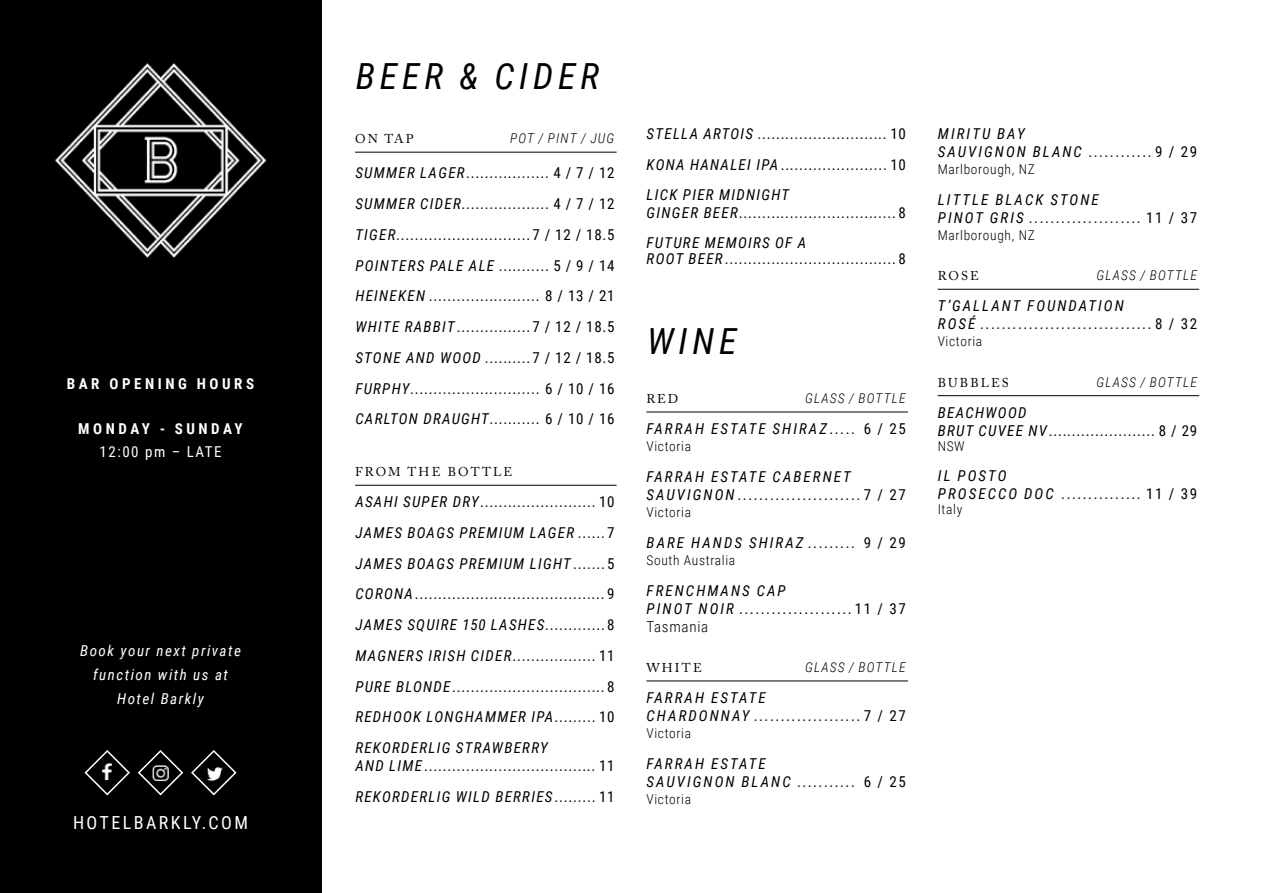
<style>
.page{position:relative;width:1263px;height:893px;background:#fff}
.page>*{position:absolute;margin:0;border:0;box-sizing:border-box;transform-origin:0 0}
.t1{font:italic 36px "Roboto Condensed";letter-spacing:.135em;color:#000}
.t2{font:18px "Roboto Condensed";letter-spacing:.135em;color:#fff}
.t3{font:italic 15px/30.8px "Roboto Condensed";letter-spacing:.085em;color:#000;text-align:justify}
.t4{font:italic 15px/18px "Roboto Condensed";letter-spacing:.135em;color:#000}
.t5{font:15px/18px "Roboto Condensed";color:#000}
.t6{font:italic 15px/24px "Roboto Condensed";letter-spacing:.1em;color:#fff;text-align:center}
.t7{font:700 15px "Roboto Condensed";letter-spacing:.235em;color:#fff}
.t8{font:15px "Roboto Condensed";letter-spacing:.1em;color:#fff}
.t9{font:300 13.5px "Roboto Condensed";letter-spacing:.05em;color:#000}
.t10{font:italic 300 13.5px "Roboto Condensed";letter-spacing:.085em;color:#000}
.t11{font:12.75px "Adobe Caslon Pro";letter-spacing:.165em;color:#000}
.s1{font-style:normal}
.s2{font-style:italic}
.s3{font-weight:300}
</style>
<div class="page">
<hr style="left:355px;top:152px;width:262px;height:1px;background:#000">
<hr style="left:355px;top:485px;width:262px;height:1px;background:#000">
<hr style="left:646px;top:412px;width:262px;height:1px;background:#000">
<hr style="left:646px;top:681px;width:262px;height:1px;background:#000">
<hr style="left:938px;top:289px;width:261px;height:1px;background:#000">
<hr style="left:938px;top:395px;width:261px;height:1px;background:#000">
<div style="left:0;top:0;width:321px;height:893px;background:#000"></div>
<img style="left:54px;top:63px;width:213px;height:195px">
<svg style="left:84px;top:750px;width:46px;height:46px"></svg>
<svg style="left:137px;top:750px;width:47px;height:46px"></svg>
<svg style="left:191px;top:750px;width:46px;height:46px"></svg>
<img style="left:91px;top:755px;width:33px;height:33px">
<img style="left:144px;top:756px;width:33px;height:33px">
<img style="left:197px;top:756px;width:34px;height:33px">
<p class="t7" style="left:67px;top:373px;width:189px">BAR OPENING HOURS</p>
<p class="t7" style="left:78px;top:418px;width:166px">MONDAY - SUNDAY</p>
<p class="t8" style="left:100px;top:441px;width:123px">12:00 pm – LATE</p>
<p class="t6" style="left:80px;top:638px;width:162px">Book your next private function with us at<br>Hotel Barkly</p>
<p class="t2" style="left:73px;top:810px;width:176px">HOTELBARKLY.COM</p>
<h1 class="t1" style="left:356px;top:51px;width:245px">BEER &amp; CIDER</h1>
<p class="t11" style="left:355px;top:131px;width:60px">ON TAP</p>
<p class="t10" style="left:510px;top:129px;width:106px">POT / PINT / JUG</p>
<p class="t3" style="left:355px;top:157px;width:261px">SUMMER LAGER.................. <span class="s1">4 / 7 / 12<br></span>SUMMER CIDER................... <span class="s1">4 / 7 / 12<br></span>TIGER.............................<span class="s1">7 / 12 / 18.5<br></span>POINTERS PALE ALE ........... <span class="s1">5 / 9 / 14<br></span>HEINEKEN ........................ <span class="s1">8 / 13 / 21<br></span>WHITE RABBIT ................<span class="s1">7 / 12 / 18.5<br></span>STONE AND WOOD ..........<span class="s1">7 / 12 / 18.5<br></span>FURPHY............................ <span class="s1">6 / 10 / 16<br></span>CARLTON DRAUGHT........... <span class="s1">6 / 10 / 16</span></p>
<p class="t11" style="left:355px;top:464px;width:159px">FROM THE BOTTLE</p>
<p class="t3" style="left:355px;top:486px;width:261px">ASAHI SUPER DRY......................... <span class="s1">10<br></span>JAMES BOAGS PREMIUM LAGER ......<span class="s1">7<br></span>JAMES BOAGS PREMIUM LIGHT .......<span class="s1">5<br></span>CORONA .........................................<span class="s1">9<br></span>JAMES SQUIRE 150 LASHES.............<span class="s1">8<br></span>MAGNERS IRISH CIDER.................. <span class="s1">11<br></span>PURE BLONDE.................................<span class="s1">8<br></span>REDHOOK LONGHAMMER IPA.........<span class="s1">10<br></span>REKORDERLIG STRAWBERRY</p>
<p class="t3" style="left:355px;top:750px;width:261px">AND LIME ..................................... <span class="s1">11<br></span>REKORDERLIG WILD BERRIES.........<span class="s1">11</span></p>
<p class="t3" style="left:647px;top:118px;width:261px">STELLA ARTOIS ............................ <span class="s1">10<br></span>KONA HANALEI IPA ....................... <span class="s1">10<br></span>LICK PIER MIDNIGHT</p>
<p class="t3" style="left:647px;top:198px;width:261px;line-height:29.2px">GINGER BEER..................................<span class="s1">8<br></span>FUTURE MEMOIRS OF A</p>
<p class="t3" style="left:647px;top:243px;width:261px">ROOT BEER .....................................<span class="s1">8</span></p>
<h1 class="t1" style="left:647px;top:316px;width:91px">WINE</h1>
<p class="t11" style="left:646px;top:391px;width:33px">RED</p>
<p class="t10" style="left:805px;top:389px;width:102px">GLASS / BOTTLE</p>
<p class="t4" style="left:647px;top:419px;width:261px">FARRAH ESTATE SHIRAZ..... <span class="s1">6 / 25</span></p>
<p class="t9" style="left:646px;top:437px;width:46px">Victoria</p>
<p class="t4" style="left:647px;top:467px;width:261px">FARRAH ESTATE CABERNET<br>SAUVIGNON .......................<span class="s1">7 / 27</span></p>
<p class="t9" style="left:646px;top:503px;width:46px">Victoria</p>
<p class="t4" style="left:647px;top:533px;width:261px">BARE HANDS SHIRAZ ......... <span class="s1">9 / 29</span></p>
<p class="t9" style="left:646px;top:550px;width:90px">South Australia</p>
<p class="t5" style="left:646px;top:581px;width:261px"><span class="s2">FRENCHMANS CAP<br>PINOT NOIR</span> .....................11 / 37<br><span class="s3">Tasmania</span></p>
<p class="t11" style="left:646px;top:660px;width:57px">WHITE</p>
<p class="t10" style="left:805px;top:658px;width:102px">GLASS / BOTTLE</p>
<p class="t4" style="left:647px;top:688px;width:261px">FARRAH ESTATE<br>CHARDONNAY ....................<span class="s1">7 / 27</span></p>
<p class="t9" style="left:646px;top:724px;width:46px">Victoria</p>
<p class="t4" style="left:647px;top:754px;width:261px">FARRAH ESTATE<br>SAUVIGNON BLANC ........... <span class="s1">6 / 25</span></p>
<p class="t9" style="left:646px;top:790px;width:46px">Victoria</p>
<p class="t4" style="left:938px;top:124px;width:261px">MIRITU BAY<br>SAUVIGNON BLANC ............<span class="s1">9 / 29</span></p>
<p class="t9" style="left:938px;top:160px;width:99px">Marlborough, NZ</p>
<p class="t4" style="left:938px;top:190px;width:261px">LITTLE BLACK STONE<br>PINOT GRIS ..................... <span class="s1">11 / 37</span></p>
<p class="t9" style="left:938px;top:226px;width:99px">Marlborough, NZ</p>
<p class="t11" style="left:938px;top:269px;width:43px">ROSE</p>
<p class="t10" style="left:1096px;top:266px;width:102px">GLASS / BOTTLE</p>
<p class="t4" style="left:938px;top:296px;width:261px">T’GALLANT FOUNDATION<br>ROSÉ ................................<span class="s1">8 / 32</span></p>
<p class="t9" style="left:938px;top:332px;width:46px">Victoria</p>
<p class="t11" style="left:938px;top:375px;width:72px">BUBBLES</p>
<p class="t10" style="left:1096px;top:373px;width:102px">GLASS / BOTTLE</p>
<p class="t3" style="left:938px;top:403px;width:261px;line-height:18px">BEACHWOOD<br>BRUT CUVEE NV....................... <span class="s1">8 / 29</span></p>
<p class="t9" style="left:938px;top:436px;width:29px">NSW</p>
<p class="t4" style="left:938px;top:466px;width:261px">IL POSTO<br>PROSECCO DOC ............... <span class="s1">11 / 39</span></p>
<p class="t9" style="left:938px;top:500px;width:26px">Italy</p>
</div>
